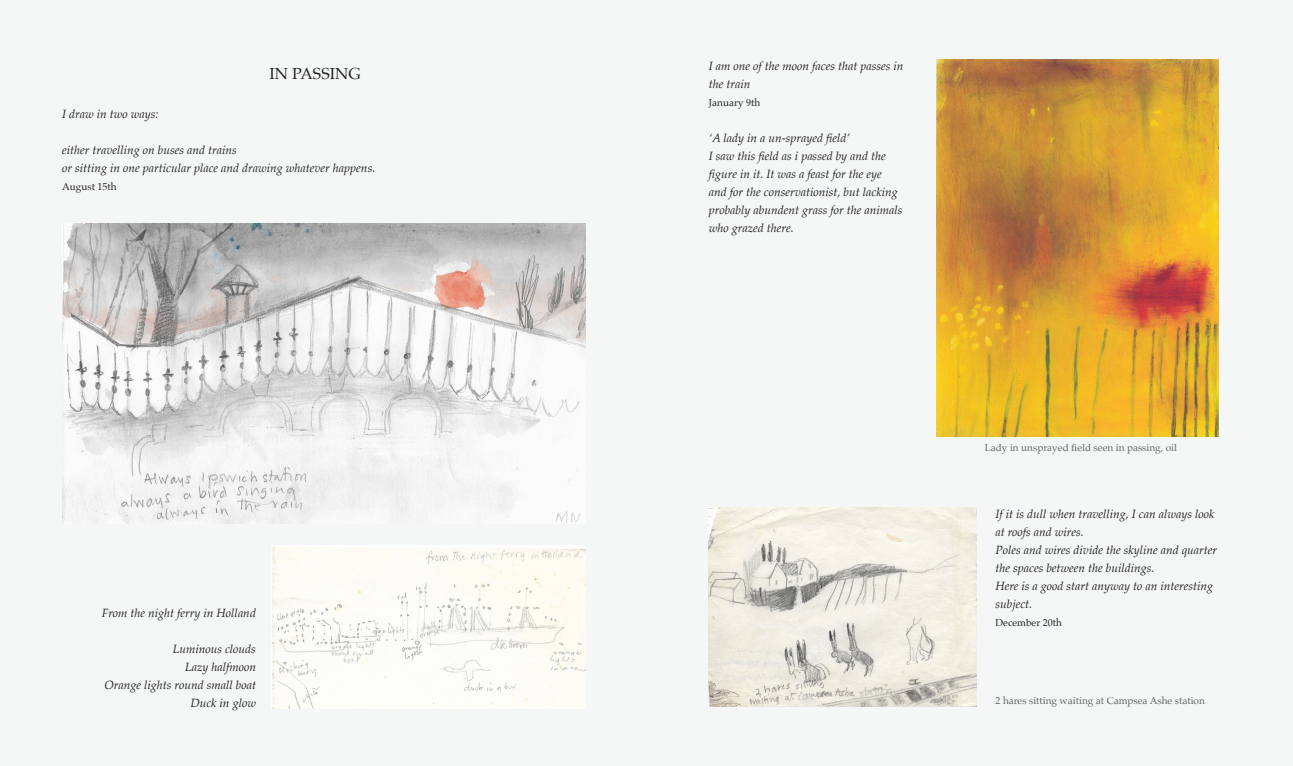
<style>
.page{position:relative;width:1293px;height:766px;background:#fff}
.page>*{position:absolute;margin:0;border:0;box-sizing:border-box;transform-origin:0 0}
.t1{font:16px "Palatino";color:#231f20}
.t2{font:italic 12px/18px "Palatino";color:#231f20}
.t3{font:10px "Palatino";color:#636366}
.t4{font:10px "Palatino";color:#231f20}
</style>
<div class="page">
<div style="left:0;top:0;width:1293px;height:765px;background:#f5f7f7"></div>
<img style="left:62px;top:223px;width:524px;height:301px">
<img style="left:709px;top:507px;width:267px;height:199px">
<img style="left:272px;top:547px;width:314px;height:161px">
<img style="left:936px;top:60px;width:282px;height:376px">
<p class="t1" style="left:270px;top:60px;width:93px">IN PASSING</p>
<p class="t2" style="left:62px;top:104px;width:98px">I draw in two ways:</p>
<p class="t2" style="left:62px;top:140px;width:176px">either travelling on buses and trains</p>
<p class="t2" style="left:62px;top:158px;width:315px">or sitting in one particular place and drawing whatever happens.</p>
<p class="t4" style="left:62px;top:178px;width:56px">August 15th</p>
<p class="t2" style="left:102px;top:603px;width:156px">From the night ferry in Holland</p>
<p class="t2" style="left:173px;top:639px;width:85px">Luminous clouds</p>
<p class="t2" style="left:185px;top:657px;width:72px">Lazy halfmoon</p>
<p class="t2" style="left:105px;top:675px;width:153px">Orange lights round small boat</p>
<p class="t2" style="left:190px;top:693px;width:67px">Duck in glow</p>
<p class="t2" style="left:709px;top:57px;width:196px">I am one of the moon faces that passes in the train</p>
<p class="t4" style="left:709px;top:95px;width:53px">January 9th</p>
<p class="t2" style="left:709px;top:129px;width:142px">‘A lady in a un-sprayed field’</p>
<p class="t2" style="left:709px;top:147px;width:195px">I saw this field as i passed by and the figure in it. It was a feast for the eye and for the conservationist, but lacking probably abundent grass for the animals who grazed there.</p>
<p class="t3" style="left:984px;top:439px;width:194px">Lady in unsprayed field seen in passing, oil</p>
<p class="t2" style="left:995px;top:504px;width:220px">If it is dull when travelling, I can always look at roofs and wires.</p>
<p class="t2" style="left:995px;top:540px;width:223px">Poles and wires divide the skyline and quarter the spaces between the buildings.</p>
<p class="t2" style="left:995px;top:576px;width:219px">Here is a good start anyway to an interesting subject.</p>
<p class="t4" style="left:995px;top:614px;width:68px">December 20th</p>
<p class="t3" style="left:995px;top:691px;width:211px">2 hares sitting waiting at Campsea Ashe station</p>
</div>
